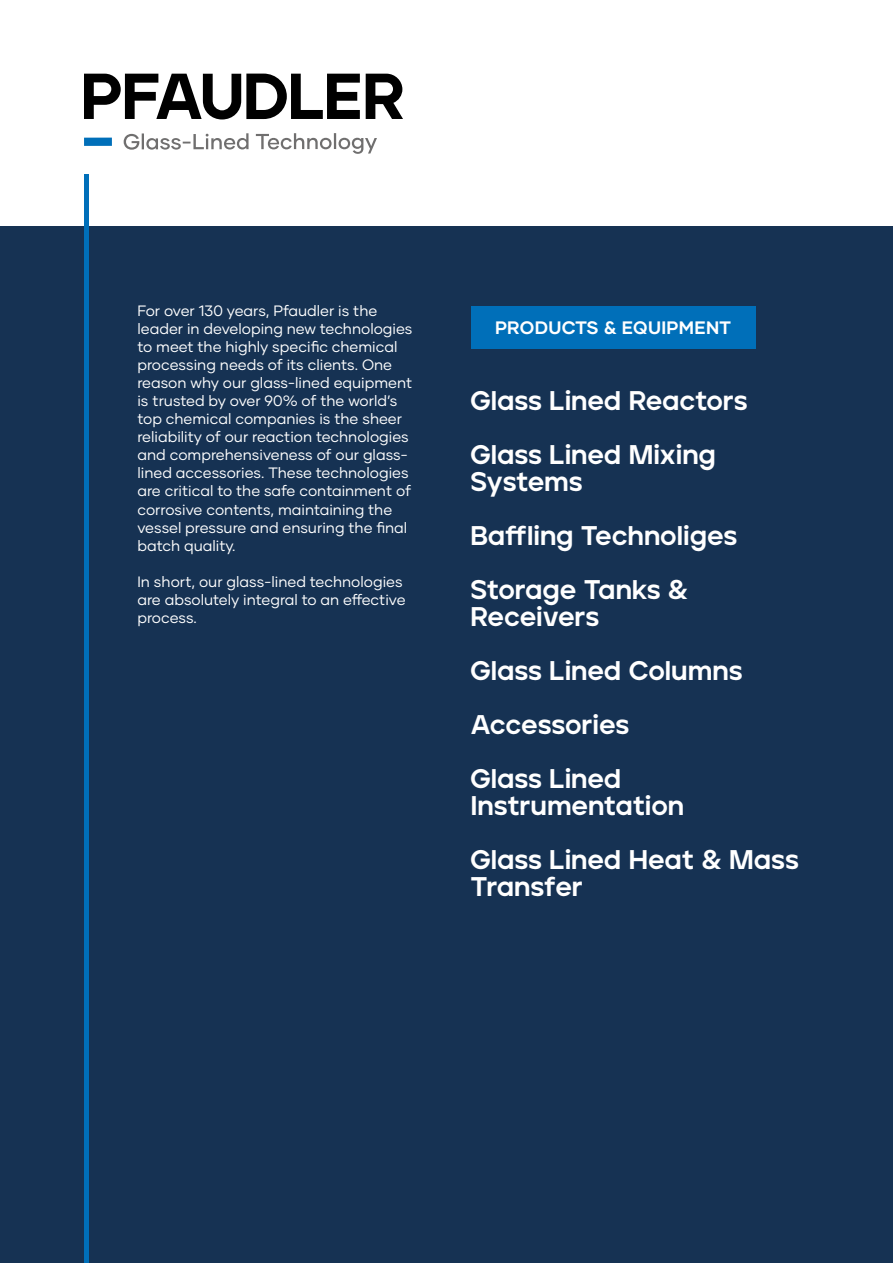
<style>
.page{position:relative;width:893px;height:1263px;background:#fff}
.page>*{position:absolute;margin:0;border:0;box-sizing:border-box;transform-origin:0 0}
.t1{font:800 27px/27px "Jeko";color:#fff}
.t2{font:700 18px "Gilmer";letter-spacing:.02em;color:#fff}
.t3{font:15px/18px "Gilmer";color:#fff}
</style>
<div class="page">
<div style="left:0;top:227px;width:893px;height:1036px;background:#163253"></div>
<div style="left:84px;top:174px;width:5px;height:1089px;background:#006fb9"></div>
<svg style="left:124px;top:133px;width:125px;height:17px"></svg>
<svg style="left:256px;top:133px;width:121px;height:21px"></svg>
<div style="left:84px;top:138px;width:28px;height:8px;background:#006fb9"></div>
<svg style="left:84px;top:74px;width:276px;height:45px"></svg>
<svg style="left:366px;top:74px;width:37px;height:45px"></svg>
<div style="left:471px;top:306px;width:284px;height:42px;background:#006fb9"></div>
<p class="t3" style="left:137px;top:302px;width:277px">For over 130 years, Pfaudler is the leader in developing new technologies to meet the highly specific chemical processing needs of its clients. One reason why our glass-lined equipment is trusted by over 90% of the world’s top chemical companies is the sheer reliability of our reaction technologies and comprehensiveness of our glass&shy;lined accessories. These technologies are critical to the safe containment of corrosive contents, maintaining the vessel pressure and ensuring the final batch quality.</p>
<p class="t3" style="left:137px;top:572px;width:270px">In short, our glass-lined technologies are absolutely integral to an effective process.</p>
<p class="t2" style="left:495px;top:317px;width:238px">PRODUCTS &amp; EQUIPMENT</p>
<p class="t1" style="left:470px;top:387px;width:279px">Glass Lined Reactors</p>
<p class="t1" style="left:470px;top:441px;width:247px">Glass Lined Mixing<br>Systems</p>
<p class="t1" style="left:470px;top:522px;width:268px">Baffling Technoliges</p>
<p class="t1" style="left:470px;top:576px;width:219px">Storage Tanks &amp;<br>Receivers</p>
<p class="t1" style="left:470px;top:657px;width:273px">Glass Lined Columns</p>
<p class="t1" style="left:470px;top:711px;width:160px">Accessories</p>
<p class="t1" style="left:470px;top:765px;width:215px">Glass Lined<br>Instrumentation</p>
<p class="t1" style="left:470px;top:846px;width:330px">Glass Lined Heat &amp; Mass<br>Transfer</p>
</div>
